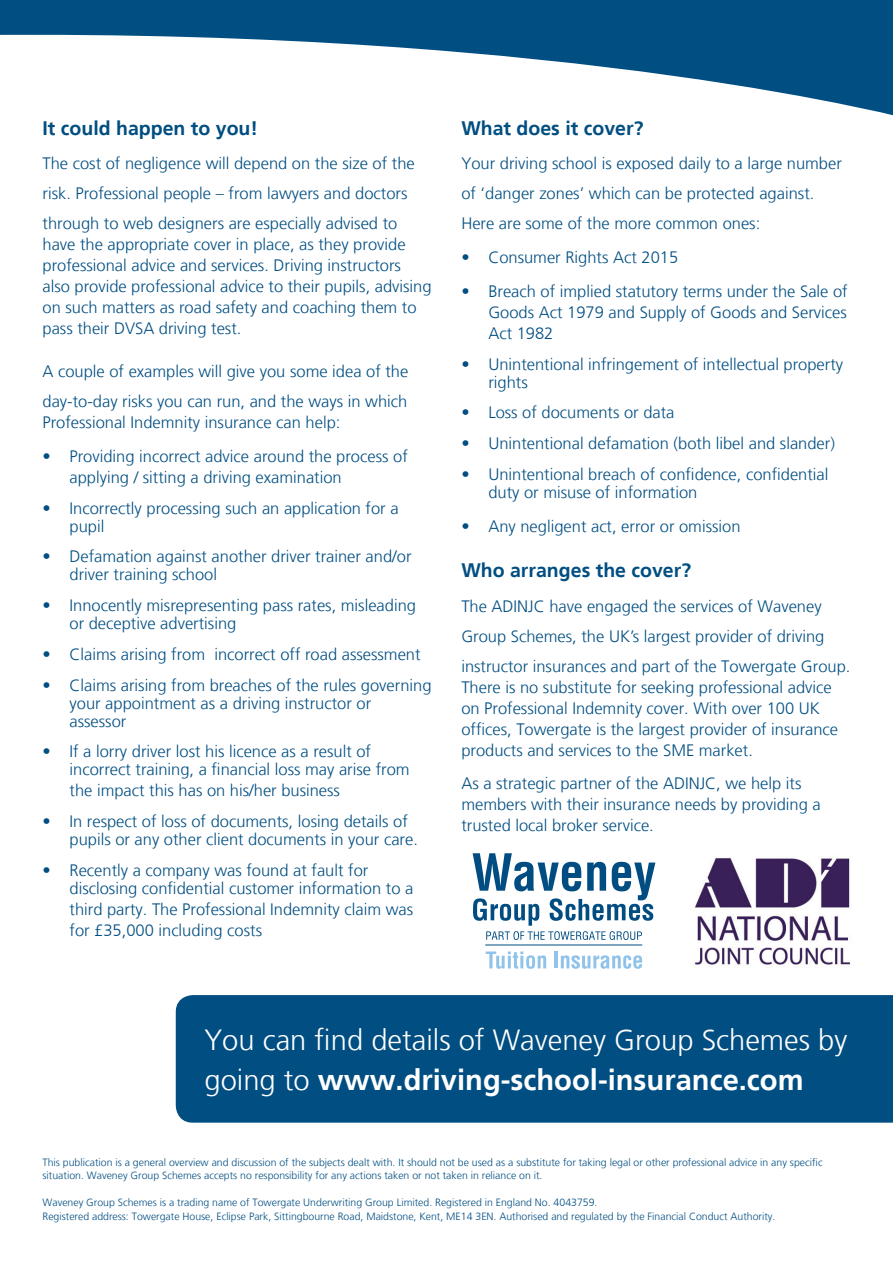
<style>
.page{position:relative;width:893px;height:1263px;background:#fff}
.page>*{position:absolute;margin:0;border:0;box-sizing:border-box;transform-origin:0 0}
.t1{font:300 29.1px/40.5px "Frutiger LT";color:#fff}
.t2{font:700 19.5px "Frutiger LT";color:#014e82}
.t3{font:300 16.5px/21px "Frutiger LT";color:#014e82}
.t4{font:300 10.5px/13.5px "Frutiger LT";color:#014e82}
.s1{font-weight:700}
</style>
<div class="page">
<svg style="left:0;top:0;width:893px;height:116px;fill:#014e82"></svg>
<div style="left:176px;top:995px;width:717px;height:128px;background:#014e82"></div>
<hr style="left:485px;top:945px;width:157px;height:1px;background:#014d81">
<svg style="left:486px;top:951px;width:60px;height:18px"></svg>
<hr style="left:555px;top:951px;width:3px;height:17px;background:#8fc3e9">
<svg style="left:561px;top:955px;width:81px;height:14px"></svg>
<svg style="left:473px;top:853px;width:182px;height:87px"></svg>
<img style="left:694px;top:857px;width:157px;height:108px">
<p class="t2" style="left:43px;top:120px;width:217px">It could happen to you!</p>
<p class="t3" style="left:43px;top:150px;width:374px;line-height:30px">The cost of negligence will depend on the size of the risk. Professional people – from lawyers and doctors through to web designers are especially advised to</p>
<p class="t3" style="left:43px;top:235px;width:391px">have the appropriate cover in place, as they provide professional advice and services. Driving instructors also provide professional advice to their pupils, advising on such matters as road safety and coaching them to pass their DVSA driving test.</p>
<p class="t3" style="left:43px;top:357px;width:367px;line-height:30px">A couple of examples will give you some idea of the day-to-day risks you can run, and the ways in which</p>
<p class="t3" style="left:43px;top:413px;width:299px">Professional Indemnity insurance can help:</p>
<p class="t3" style="left:70px;top:447px;width:340px;text-indent:-27px">• Providing incorrect advice around the process of applying / sitting a driving examination</p>
<p class="t3" style="left:70px;top:500px;width:331px;line-height:18px;text-indent:-27px">• Incorrectly processing such an application for a pupil</p>
<p class="t3" style="left:70px;top:549px;width:343px;line-height:18px;text-indent:-27px">• Defamation against another driver trainer and/or driver training school</p>
<p class="t3" style="left:70px;top:598px;width:348px;line-height:18px;text-indent:-27px">• Innocently misrepresenting pass rates, misleading or deceptive advertising</p>
<p class="t3" style="left:43px;top:645px;width:380px">• Claims arising from incorrect off road assessment</p>
<p class="t3" style="left:70px;top:677px;width:364px;line-height:18px;text-indent:-27px">• Claims arising from breaches of the rules governing your appointment as a driving instructor or assessor</p>
<p class="t3" style="left:70px;top:744px;width:342px;line-height:18px;text-indent:-27px">• If a lorry driver lost his licence as a result of incorrect training, a financial loss may arise from</p>
<p class="t3" style="left:70px;top:781px;width:272px">the impact this has on his/her business</p>
<p class="t3" style="left:70px;top:814px;width:350px;line-height:18px;text-indent:-27px">• In respect of loss of documents, losing details of pupils or any other client documents in your care.</p>
<p class="t3" style="left:70px;top:862px;width:345px;line-height:18px;text-indent:-27px">• Recently a company was found at fault for disclosing confidential customer information to a</p>
<p class="t3" style="left:70px;top:900px;width:345px">third party. The Professional Indemnity claim was for £35,000 including costs</p>
<p class="t2" style="left:461px;top:120px;width:184px">What does it cover?</p>
<p class="t3" style="left:461px;top:149px;width:382px;line-height:30px">Your driving school is exposed daily to a large number of ‘danger zones’ which can be protected against.<br>Here are some of the more common ones:</p>
<p class="t3" style="left:461px;top:248px;width:218px">• Consumer Rights Act 2015</p>
<p class="t3" style="left:488px;top:282px;width:361px;text-align:justify;text-indent:-27px">• Breach of implied statutory terms under the Sale of Goods Act 1979 and Supply of Goods and Services Act 1982</p>
<p class="t3" style="left:488px;top:356px;width:356px;line-height:18px;text-indent:-27px">• Unintentional infringement of intellectual property rights</p>
<p class="t3" style="left:461px;top:403px;width:215px">• Loss of documents or data</p>
<p class="t3" style="left:461px;top:434px;width:375px">• Unintentional defamation (both libel and slander)</p>
<p class="t3" style="left:488px;top:466px;width:342px;line-height:18px;text-indent:-27px">• Unintentional breach of confidence, confidential duty or misuse of information</p>
<p class="t3" style="left:461px;top:517px;width:281px">• Any negligent act, error or omission</p>
<p class="t2" style="left:461px;top:562px;width:231px">Who arranges the cover?</p>
<p class="t3" style="left:461px;top:591px;width:391px;line-height:30px">The ADINJC have engaged the services of Waveney<br>Group Schemes, the UK’s largest provider of driving instructor insurances and part of the Towergate Group.</p>
<p class="t3" style="left:461px;top:678px;width:378px">There is no substitute for seeking professional advice on Professional Indemnity cover. With over 100 UK offices, Towergate is the largest provider of insurance products and services to the SME market.</p>
<p class="t3" style="left:461px;top:774px;width:361px">As a strategic partner of the ADINJC, we help its members with their insurance needs by providing a trusted local broker service.</p>
<h1 class="t1" style="left:204px;top:1020px;width:644px">You can find details of Waveney Group Schemes by going to <span class="s1">www.driving-school-insurance.com</span></h1>
<p class="t4" style="left:43px;top:1156px;width:782px">This publication is a general overview and discussion of the subjects dealt with. It should not be used as a substitute for taking legal or other professional advice in any specific situation. Waveney Group Schemes accepts no responsibility for any actions taken or not taken in reliance on it.</p>
<p class="t4" style="left:43px;top:1196px;width:734px">Waveney Group Schemes is a trading name of Towergate Underwriting Group Limited. Registered in England No. 4043759.<br>Registered address: Towergate House, Eclipse Park, Sittingbourne Road, Maidstone, Kent, ME14 3EN. Authorised and regulated by the Financial Conduct Authority.</p>
</div>
